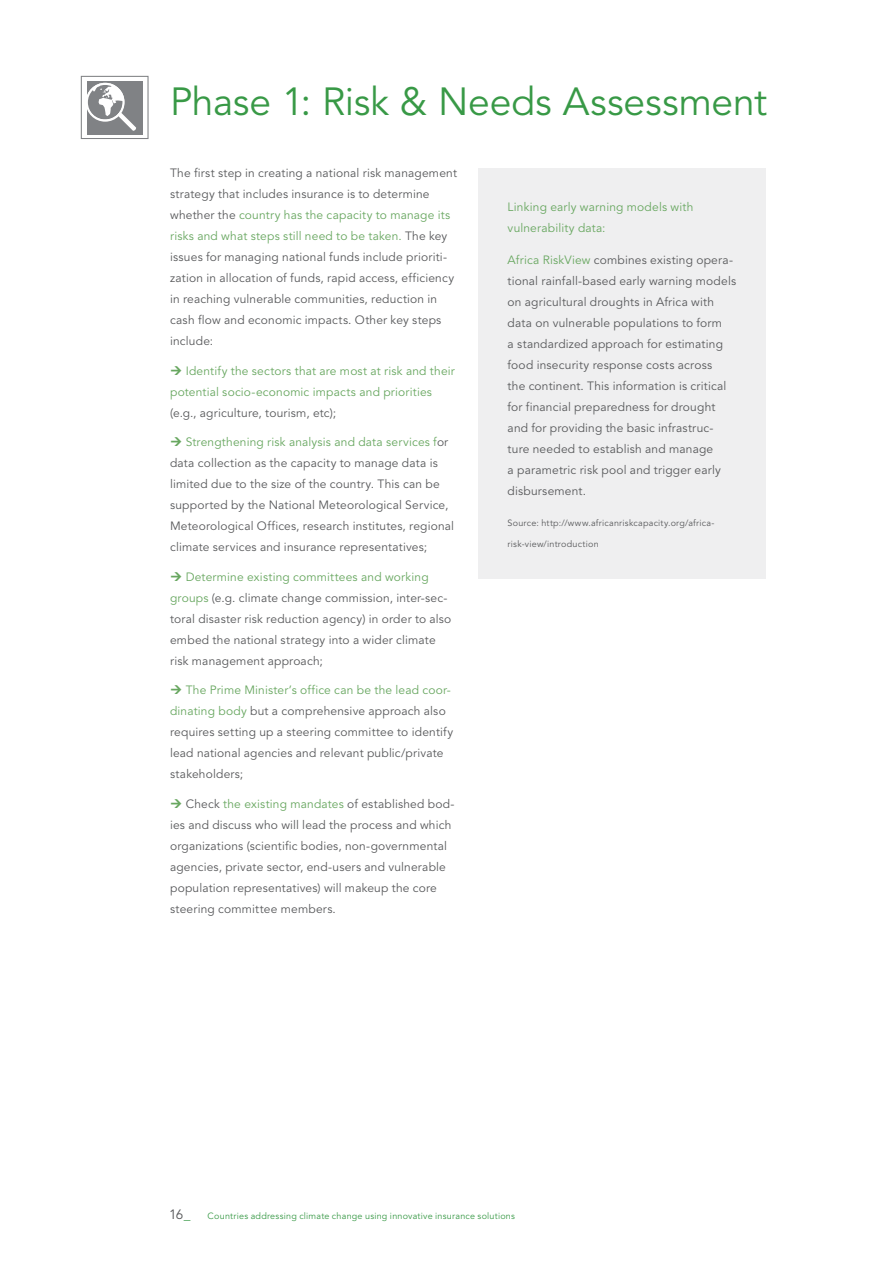
<style>
.page{position:relative;width:893px;height:1263px;background:#fff}
.page>*{position:absolute;margin:0;border:0;box-sizing:border-box;transform-origin:0 0}
.t1{font:39px "Avenir";letter-spacing:-.005em;color:#389946}
.t2{font:13.5px "Avenir";color:#58595b}
.t3{font:12px/21px "Avenir";letter-spacing:.015em;color:#58595b}
.t4{font:12px/21px "Avenir";letter-spacing:.015em;color:#68a760}
.t5{font:9px "Avenir";letter-spacing:.025em;color:#58595b}
.t6{font:9px "Avenir";letter-spacing:.025em;color:#389946}
.s1{color:#68a760}
.s2{color:#389946}
</style>
<div class="page">
<div style="left:478px;top:168px;width:287px;height:411px;background:#efeff0"></div>
<div style="left:81px;top:76px;width:68px;height:63px;border:1px solid #808285"></div>
<div style="left:87px;top:81px;width:55px;height:53px;background:#808285"></div>
<svg style="left:87px;top:83px;width:49px;height:48px"></svg>
<div style="left:86px;top:83px;width:39px;height:39px;border:2px solid #fff;border-radius:50%"></div>
<h1 class="t1" style="left:170px;top:79px;width:599px">Phase 1: Risk &amp; Needs Assessment</h1>
<p class="t3" style="left:170px;top:163px;width:288px">The first step in creating a national risk management strategy that includes insurance is to determine whether the <span class="s1">country has the capacity to manage its risks and what steps still need to be taken.</span> The key issues for managing national funds include prioriti&shy;zation in allocation of funds, rapid access, efficiency in reaching vulnerable communities, reduction in cash flow and economic impacts. Other key steps include:</p>
<p class="t4" style="left:170px;top:360px;width:286px;text-indent:16px">Identify the sectors that are most at risk and their potential socio-economic impacts and priorities</p>
<p class="t3" style="left:170px;top:402px;width:168px">(e.g., agriculture, tourism, etc);</p>
<p class="t3" style="left:170px;top:432px;width:285px;text-indent:16px"><span class="s1">Strengthening risk analysis and data services f</span>or data collection as the capacity to manage data is limited due to the size of the country. This can be supported by the National Meteorological Service, Meteorological Offices, research institutes, regional climate services and insurance representatives;</p>
<p class="t3" style="left:170px;top:566px;width:283px;text-indent:16px"><span class="s1">Determine existing committees and working groups</span> (e.g. climate change commission, inter-sec&shy;toral disaster risk reduction agency) in order to also embed the national strategy into a wider climate risk management approach;</p>
<p class="t3" style="left:170px;top:680px;width:285px;text-indent:16px"><span class="s1">The Prime Minister’s office can be the lead coor&shy;dinating body</span> but a comprehensive approach also requires setting up a steering committee to identify lead national agencies and relevant public/private stakeholders;</p>
<p class="t3" style="left:170px;top:793px;width:286px;text-indent:16px">Check <span class="s1">the existing mandates</span> of established bod&shy;ies and discuss who will lead the process and which organizations (scientific bodies, non-governmental agencies, private sector, end-users and vulnerable population representatives) will makeup the core steering committee members.</p>
<p class="t4" style="left:508px;top:197px;width:187px">Linking early warning models with vulnerability data:</p>
<p class="t3" style="left:508px;top:249px;width:230px"><span class="s1">Africa RiskView</span> combines existing opera&shy;tional rainfall-based early warning models on agricultural droughts in Africa with data on vulnerable populations to form<br>a standardized approach for estimating food insecurity response costs across<br>the continent. This information is critical for financial preparedness for drought and for providing the basic infrastruc&shy;ture needed to establish and manage<br>a parametric risk pool and trigger early disbursement.</p>
<p class="t5" style="left:508px;top:518px;width:208px">Source: http://www.africanriskcapacity.org/africa-</p>
<p class="t5" style="left:508px;top:539px;width:93px">risk-view/introduction</p>
<p class="t2" style="left:169px;top:1207px;width:23px">16<span class="s2">_</span></p>
<p class="t6" style="left:208px;top:1211px;width:309px">Countries addressing climate change using innovative insurance solutions</p>
</div>
